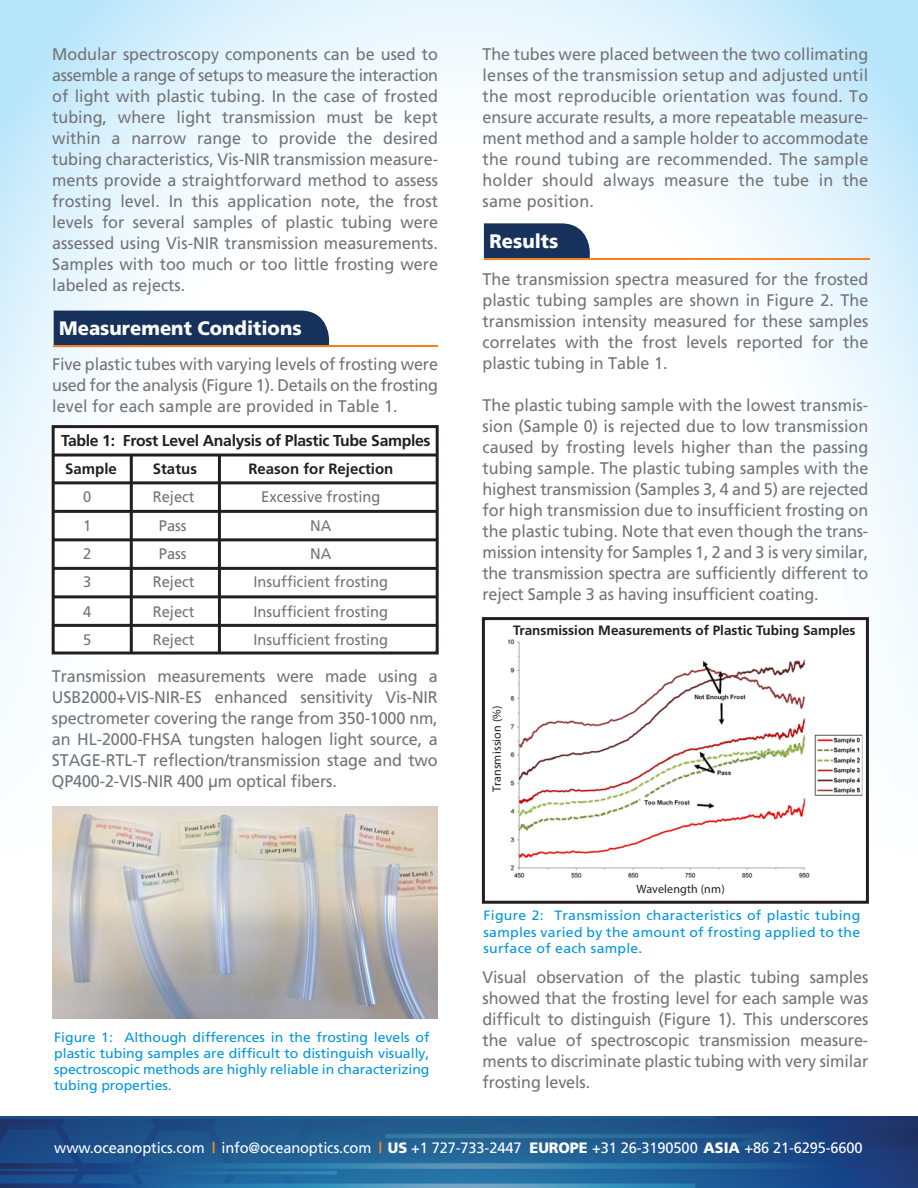
<style>
.page{position:relative;width:918px;height:1188px;background:#fff}
.page>*{position:absolute;margin:0;border:0;box-sizing:border-box;transform-origin:0 0}
.t1{font:900 19.5px "Frutiger";color:#fff;scale:.95 1}
.t2{font:16.8px/21px "Frutiger";color:#737477;text-align:justify;scale:.96 1}
.t3{font:700 15.75px "Frutiger";letter-spacing:-.02em;color:#231f20}
.t4{font:15.3px/28px "Frutiger";color:#737477;text-align:center;scale:.96 1}
.t5{font:15px "Frutiger";letter-spacing:-.01em;color:#fff}
.t6{font:700 15px "Frutiger";color:#231f20}
.t7{font:13.5px/16.2px "Frutiger";letter-spacing:.01em;color:#0097dc;text-align:justify;scale:1.04 1}
.t8{font:700 13.5px "Frutiger";color:#231f20}
.t9{font:12px "Myriad Pro";letter-spacing:.015em;color:#231f20}
.s1{font-weight:900;color:#f48220}
.s2{font-weight:900}
</style>
<div class="page">
<img style="left:0;top:0;width:918px;height:1117px">
<img style="left:0;top:1117px;width:918px;height:71px">
<svg style="left:484px;top:223px;width:106px;height:35px;background:#233d65"></svg>
<hr style="left:484px;top:258px;width:386px;height:2px;background:#f48220">
<div style="left:54px;top:311px;width:275px;height:35px;background:#16325c"></div>
<hr style="left:54px;top:346px;width:384px;height:1px;background:#f48220">
<div style="left:52px;top:425px;width:387px;height:230px;background:#fff;border:3px solid #231f20"></div>
<hr style="left:130px;top:455px;width:3px;height:198px;background:#231f20">
<hr style="left:218px;top:455px;width:3px;height:198px;background:#231f20">
<hr style="left:53px;top:481px;width:384px;height:3px;background:#231f20">
<hr style="left:53px;top:510px;width:384px;height:3px;background:#231f20">
<hr style="left:53px;top:538px;width:384px;height:3px;background:#231f20">
<hr style="left:53px;top:567px;width:384px;height:3px;background:#231f20">
<hr style="left:53px;top:595px;width:384px;height:3px;background:#231f20">
<hr style="left:53px;top:624px;width:384px;height:3px;background:#231f20">
<hr style="left:53px;top:454px;width:384px;height:3px;background:#231f20">
<div style="left:482px;top:617px;width:387px;height:287px;background:#fff;border:3px solid #231f20"></div>
<img style="left:52px;top:807px;width:386px;height:212px">
<img style="left:508px;top:639px;width:354px;height:239px">
<p class="t2" style="left:52px;top:43px;width:403px">Modular spectroscopy components can be used to assemble a range of setups to measure the interaction of light with plastic tubing. In the case of frosted tubing, where light transmission must be kept within a narrow range to provide the desired tubing characteristics, Vis-NIR transmission measure&shy;ments provide a straightforward method to assess frosting level. In this application note, the frost levels for several samples of plastic tubing were assessed using Vis-NIR transmission measurements.<br>Samples with too much or too little frosting were labeled as rejects.</p>
<p class="t2" style="left:483px;top:43px;width:403px">The tubes were placed between the two collimating lenses of the transmission setup and adjusted until the most reproducible orientation was found. To ensure accurate results, a more repeatable measure&shy;ment method and a sample holder to accommodate the round tubing are recommended. The sample holder should always measure the tube in the same position.</p>
<p class="t1" style="left:489px;top:229px;width:74px">Results</p>
<p class="t2" style="left:483px;top:268px;width:403px">The transmission spectra measured for the frosted plastic tubing samples are shown in Figure 2. The transmission intensity measured for these samples correlates with the frost levels reported for the plastic tubing in Table 1.</p>
<p class="t2" style="left:483px;top:394px;width:403px">The plastic tubing sample with the lowest transmis&shy;sion (Sample 0) is rejected due to low transmission caused by frosting levels higher than the passing tubing sample. The plastic tubing samples with the highest transmission (Samples 3, 4 and 5) are rejected for high transmission due to insufficient frosting on the plastic tubing. Note that even though the trans&shy;mission intensity for Samples 1, 2 and 3 is very similar, the transmission spectra are sufficiently different to reject Sample 3 as having insufficient coating.</p>
<p class="t1" style="left:59px;top:316px;width:257px">Measurement Conditions</p>
<p class="t2" style="left:52px;top:353px;width:403px">Five plastic tubes with varying levels of frosting were used for the analysis (Figure 1). Details on the frosting level for each sample are provided in Table 1.</p>
<p class="t3" style="left:61px;top:431px;width:371px">Table 1: Frost Level Analysis of Plastic Tube Samples</p>
<p class="t6" style="left:248px;top:460px;width:147px">Reason for Rejection</p>
<p class="t4" style="left:83px;top:482px;width:10px">0</p>
<p class="t4" style="left:153px;top:482px;width:45px">Reject</p>
<p class="t4" style="left:261px;top:481px;width:126px;line-height:29.5px">Excessive frosting<br>NA</p>
<p class="t4" style="left:254px;top:540px;width:142px">NA<br>Insufficient frosting</p>
<p class="t4" style="left:254px;top:597px;width:142px;text-align:left">Insufficient frosting<br>Insufficient frosting</p>
<p class="t6" style="left:65px;top:460px;width:53px">Sample</p>
<p class="t6" style="left:153px;top:460px;width:46px">Status</p>
<p class="t4" style="left:153px;top:512px;width:45px">Pass<br>Pass<br>Reject</p>
<p class="t4" style="left:153px;top:597px;width:45px;text-align:left">Reject<br>Reject</p>
<p class="t4" style="left:83px;top:512px;width:10px;text-align:justify">1<br>2<br>3</p>
<p class="t4" style="left:83px;top:597px;width:10px;text-align:left">4<br>5</p>
<p class="t8" style="left:513px;top:623px;width:344px">Transmission Measurements of Plastic Tubing Samples</p>
<p class="t2" style="left:52px;top:665px;width:403px">Transmission measurements were made using a USB2000+VIS-NIR-ES enhanced sensitivity Vis-NIR spectrometer covering the range from 350-1000 nm, an HL-2000-FHSA tungsten halogen light source, a STAGE-RTL-T reflection/transmission stage and two QP400-2-VIS-NIR 400 µm optical fibers.</p>
<p class="t7" style="left:54px;top:1029px;width:362px">Figure 1: Although differences in the frosting levels of plastic tubing samples are difficult to distinguish visually, spectroscopic methods are highly reliable in characterizing tubing properties.</p>
<p class="t9" style="left:490px;top:792px;width:88px;rotate:-90deg">Transmission (%)</p>
<p class="t9" style="left:636px;top:881px;width:90px">Wavelength (nm)</p>
<p class="t7" style="left:484px;top:908px;width:364px">Figure 2: Transmission characteristics of plastic tubing samples varied by the amount of frosting applied to the surface of each sample.</p>
<p class="t2" style="left:483px;top:966px;width:403px">Visual observation of the plastic tubing samples showed that the frosting level for each sample was difficult to distinguish (Figure 1). This underscores the value of spectroscopic transmission measure&shy;ments to discriminate plastic tubing with very similar frosting levels.</p>
<p class="t5" style="left:54px;top:1139px;width:810px">www.oceanoptics.com <span class="s1">|</span> info@oceanoptics.com <span class="s1">|</span> <span class="s2">US</span> +1 727-733-2447 <span class="s2">EUROPE</span> +31 26-3190500 <span class="s2">ASIA</span> +86 21-6295-6600</p>
</div>
